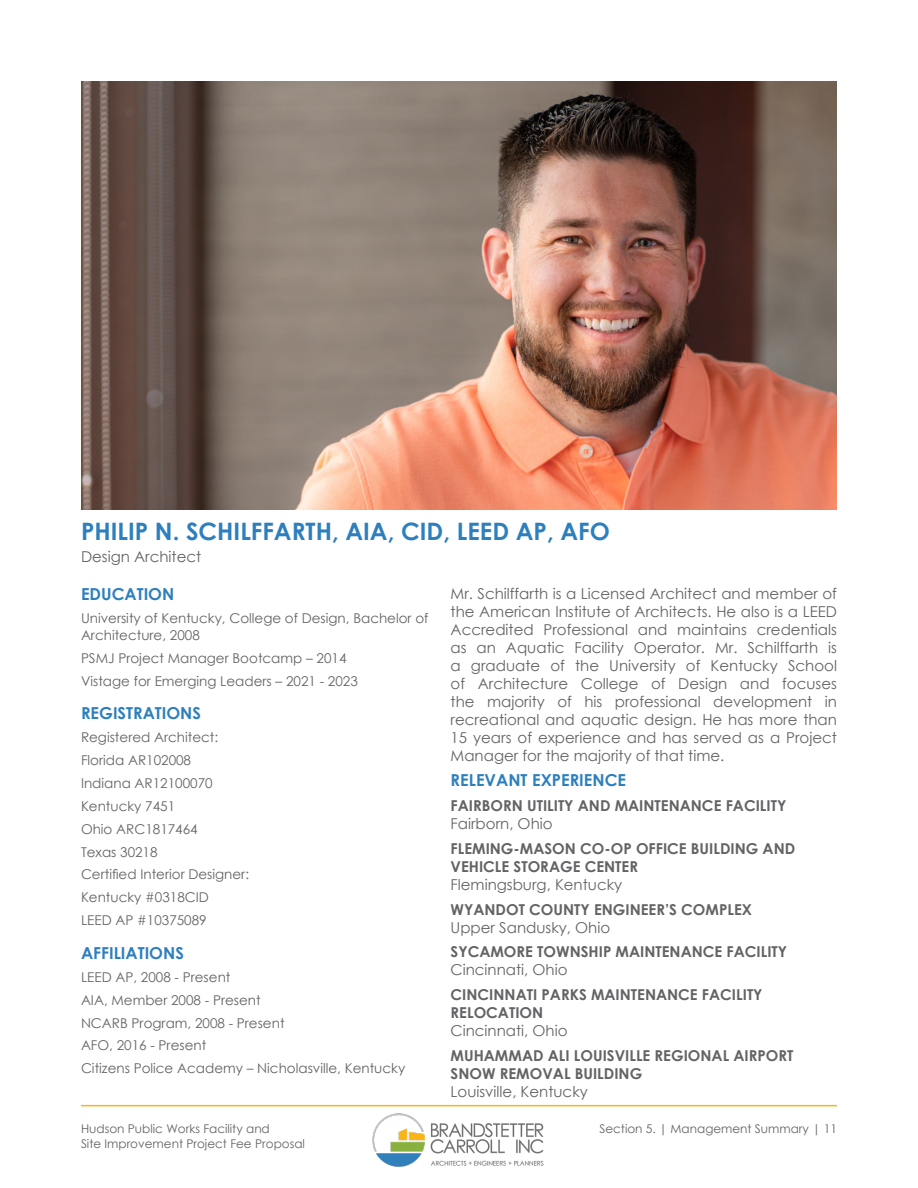
<style>
.page{position:relative;width:918px;height:1188px;background:#fff}
.page>*{position:absolute;margin:0;border:0;box-sizing:border-box;transform-origin:0 0}
.t1{font:700 24px "Century Gothic";color:#2d7fbd}
.t2{font:700 16.5px "Century Gothic";color:#2d7fbd}
.t3{font:15px/18px "Century Gothic";color:#636366;text-align:justify}
.t4{font:700 15px/18px "Century Gothic";color:#636366}
.t5{font:13.5px/16.2px "Century Gothic";color:#636366}
.t6{font:12px/14.4px "Century Gothic";color:#636366}
</style>
<div class="page">
<hr style="left:81px;top:1105px;width:756px;height:1px;background:#fab415">
<img style="left:372px;top:1113px;width:172px;height:54px">
<img style="left:81px;top:81px;width:756px;height:428px">
<p class="t1" style="left:81px;top:513px;width:530px">PHILIP N. SCHILFFARTH, AIA, CID, LEED AP, AFO</p>
<p class="t3" style="left:81px;top:547px;width:122px">Design Architect</p>
<p class="t2" style="left:81px;top:582px;width:95px">EDUCATION</p>
<p class="t5" style="left:81px;top:610px;width:349px">University of Kentucky, College of Design, Bachelor of<br>Architecture, 2008</p>
<p class="t5" style="left:81px;top:649px;width:267px">PSMJ Project Manager Bootcamp – 2014</p>
<p class="t5" style="left:81px;top:672px;width:278px">Vistage for Emerging Leaders – 2021 - 2023</p>
<p class="t2" style="left:81px;top:700px;width:122px">REGISTRATIONS</p>
<p class="t5" style="left:81px;top:729px;width:139px">Registered Architect:</p>
<p class="t5" style="left:81px;top:752px;width:112px">Florida AR102008</p>
<p class="t5" style="left:81px;top:774px;width:133px">Indiana AR12100070</p>
<p class="t5" style="left:81px;top:797px;width:96px">Kentucky 7451</p>
<p class="t5" style="left:81px;top:820px;width:118px">Ohio ARC1817464</p>
<p class="t5" style="left:81px;top:843px;width:78px">Texas 30218</p>
<p class="t5" style="left:81px;top:866px;width:170px">Certified Interior Designer:</p>
<p class="t5" style="left:81px;top:889px;width:129px">Kentucky #0318CID</p>
<p class="t5" style="left:81px;top:912px;width:127px">LEED AP #10375089</p>
<p class="t2" style="left:81px;top:940px;width:104px">AFFILIATIONS</p>
<p class="t5" style="left:81px;top:968px;width:151px">LEED AP, 2008 - Present</p>
<p class="t5" style="left:81px;top:991px;width:181px">AIA, Member 2008 - Present</p>
<p class="t5" style="left:81px;top:1014px;width:205px">NCARB Program, 2008 - Present</p>
<p class="t5" style="left:81px;top:1037px;width:127px">AFO, 2016 - Present</p>
<p class="t5" style="left:81px;top:1060px;width:326px">Citizens Police Academy – Nicholasville, Kentucky</p>
<p class="t3" style="left:451px;top:585px;width:388px">Mr. Schilffarth is a Licensed Architect and member of the American Institute of Architects. He also is a LEED Accredited Professional and maintains credentials as an Aquatic Facility Operator. Mr. Schilffarth is a graduate of the University of Kentucky School of Architecture College of Design and focuses the majority of his professional development in recreational and aquatic design. He has more than 15 years of experience and has served as a Project Manager for the majority of that time.</p>
<p class="t2" style="left:451px;top:768px;width:177px">RELEVANT EXPERIENCE</p>
<p class="t4" style="left:451px;top:796px;width:337px">FAIRBORN UTILITY AND MAINTENANCE FACILITY</p>
<p class="t3" style="left:451px;top:814px;width:104px">Fairborn, Ohio</p>
<p class="t4" style="left:451px;top:839px;width:346px">FLEMING-MASON CO-OP OFFICE BUILDING AND<br>VEHICLE STORAGE CENTER</p>
<p class="t3" style="left:451px;top:875px;width:173px">Flemingsburg, Kentucky</p>
<p class="t4" style="left:451px;top:899px;width:303px">WYANDOT COUNTY ENGINEER’S COMPLEX</p>
<p class="t3" style="left:451px;top:918px;width:161px">Upper Sandusky, Ohio</p>
<p class="t4" style="left:451px;top:942px;width:338px">SYCAMORE TOWNSHIP MAINTENANCE FACILITY</p>
<p class="t3" style="left:451px;top:961px;width:118px">Cincinnati, Ohio</p>
<p class="t4" style="left:451px;top:985px;width:314px">CINCINNATI PARKS MAINTENANCE FACILITY<br>RELOCATION</p>
<p class="t3" style="left:451px;top:1021px;width:118px">Cincinnati, Ohio</p>
<p class="t4" style="left:451px;top:1046px;width:344px">MUHAMMAD ALI LOUISVILLE REGIONAL AIRPORT<br>SNOW REMOVAL BUILDING</p>
<p class="t3" style="left:451px;top:1082px;width:139px">Louisville, Kentucky</p>
<p class="t6" style="left:81px;top:1122px;width:225px">Hudson Public Works Facility and<br>Site Improvement Project Fee Proposal</p>
<p class="t6" style="left:599px;top:1122px;width:239px">Section 5. | Management Summary | 11</p>
</div>
